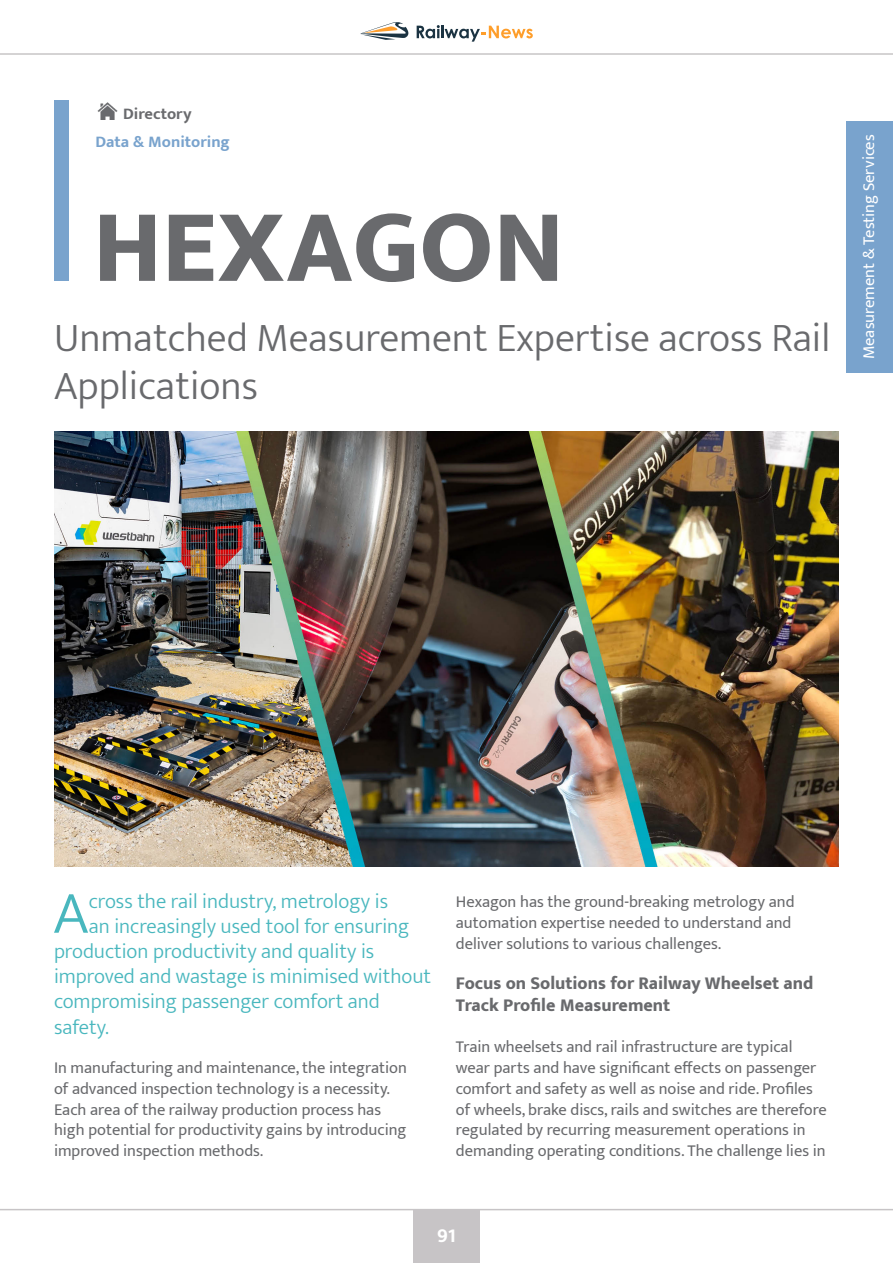
<style>
.page{position:relative;width:893px;height:1263px;background:#fff}
.page>*{position:absolute;margin:0;border:0;box-sizing:border-box;transform-origin:0 0}
.t1{font:800 105px "Mukta";color:#696a6d}
.t2{font:300 61.05px "Mukta";color:#49b7be}
.t3{font:300 40.5px/48.6px "Mukta";color:#696a6d}
.t4{font:300 21px "Mukta";color:#49b7be}
.t5{font:700 21px "Mukta Mahee";color:#fff}
.t6{font:800 18px/21.6px "Mukta";color:#696a6d}
.t7{font:16.5px/20.7px "Mukta";color:#696a6d}
.t8{font:16.5px "Mukta";color:#fff}
.t9{font:700 16.5px "Mukta";color:#79a3cd}
.t10{font:700 16.5px "Mukta";color:#6a6b6e}
</style>
<div class="page">
<img style="left:97px;top:102px;width:20px;height:17px">
<div style="left:55px;top:100px;width:14px;height:181px;background:#79a3cd"></div>
<img style="left:54px;top:431px;width:785px;height:435px">
<div style="left:846px;top:121px;width:47px;height:252px;background:#79a3cd"></div>
<svg style="left:360px;top:22px;width:49px;height:18px"></svg>
<svg style="left:417px;top:25px;width:116px;height:17px"></svg>
<hr style="left:0;top:53px;width:893px;height:2px;background:#c7c5c6">
<div style="left:413px;top:1209px;width:67px;height:54px;background:#c7c4c6"></div>
<hr style="left:0;top:1209px;width:893px;height:1px;background:#c7c4c6">
<p class="t10" style="left:123px;top:104px;width:70px">Directory</p>
<p class="t9" style="left:95px;top:131px;width:136px">Data &amp; Monitoring</p>
<p class="t1" style="left:93px;top:183px;width:472px">HEXAGON</p>
<p class="t3" style="left:54px;top:312px;width:778px">Unmatched Measurement Expertise across Rail<br>Applications</p>
<p class="t8" style="left:859px;top:359px;width:226px;rotate:-90deg">Measurement &amp; Testing Services</p>
<p class="t2" style="left:53px;top:876px;width:37px">A</p>
<p class="t4" style="left:89px;top:888px;width:301px">cross the rail industry, metrology is</p>
<p class="t4" style="left:89px;top:913px;width:322px">an increasingly used tool for ensuring</p>
<p class="t4" style="left:54px;top:938px;width:322px">production productivity and quality is</p>
<p class="t4" style="left:54px;top:963px;width:379px">improved and wastage is minimised without</p>
<p class="t4" style="left:54px;top:989px;width:327px">compromising passenger comfort and</p>
<p class="t4" style="left:54px;top:1014px;width:56px">safety.</p>
<p class="t7" style="left:54px;top:1057px;width:354px">In manufacturing and maintenance, the integration of advanced inspection technology is a necessity.<br>Each area of the railway production process has high potential for productivity gains by introducing improved inspection methods.</p>
<p class="t7" style="left:456px;top:891px;width:340px">Hexagon has the ground-breaking metrology and automation expertise needed to understand and deliver solutions to various challenges.</p>
<p class="t6" style="left:456px;top:972px;width:359px">Focus on Solutions for Railway Wheelset and<br>Track Profile Measurement</p>
<p class="t7" style="left:456px;top:1036px;width:372px">Train wheelsets and rail infrastructure are typical wear parts and have significant effects on passenger comfort and safety as well as noise and ride. Profiles of wheels, brake discs, rails and switches are therefore regulated by recurring measurement operations in demanding operating conditions. The challenge lies in</p>
<p class="t5" style="left:437px;top:1222px;width:20px">91</p>
</div>
